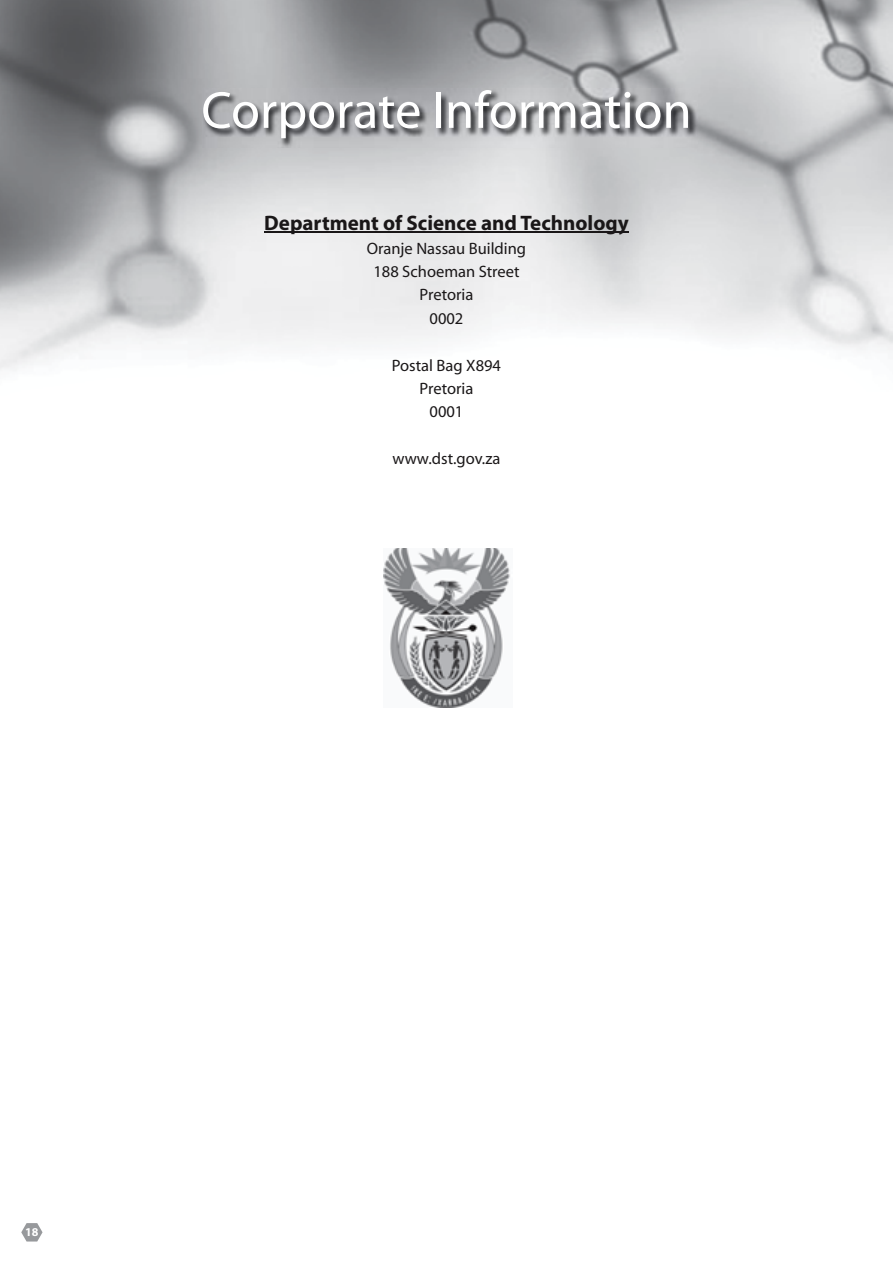
<style>
.page{position:relative;width:893px;height:1263px;background:#fff}
.page>*{position:absolute;margin:0;border:0;box-sizing:border-box;transform-origin:0 0}
.t1{font:52.5px "Myriad";color:#fff}
.t2{font:700 21px "Myriad";color:#1a1718}
.t3{font:16.5px/23.4px "Myriad";color:#1a1718;text-align:center}
.t4{font:700 12px "Myriad";color:#fff}
</style>
<div class="page">
<img style="left:0;top:0;width:893px;height:371px">
<svg style="left:21px;top:1223px;width:22px;height:18px"></svg>
<img style="left:202px;top:89px;width:496px;height:59px">
<hr style="left:264px;top:232px;width:365px;height:1px;background:#1a1718">
<img style="left:383px;top:549px;width:127px;height:158px">
<h1 class="t1" style="left:201px;top:84px;width:492px">Corporate Information</h1>
<p class="t2" style="left:264px;top:212px;width:366px">Department of Science and Technology</p>
<p class="t3" style="left:367px;top:237px;width:161px">Oranje Nassau Building<br>188 Schoeman Street<br>Pretoria<br>0002</p>
<p class="t3" style="left:392px;top:354px;width:111px">Postal Bag X894<br>Pretoria<br>0001</p>
<p class="t3" style="left:393px;top:448px;width:109px">www.dst.gov.za</p>
<p class="t4" style="left:25px;top:1226px;width:15px">18</p>
</div>
